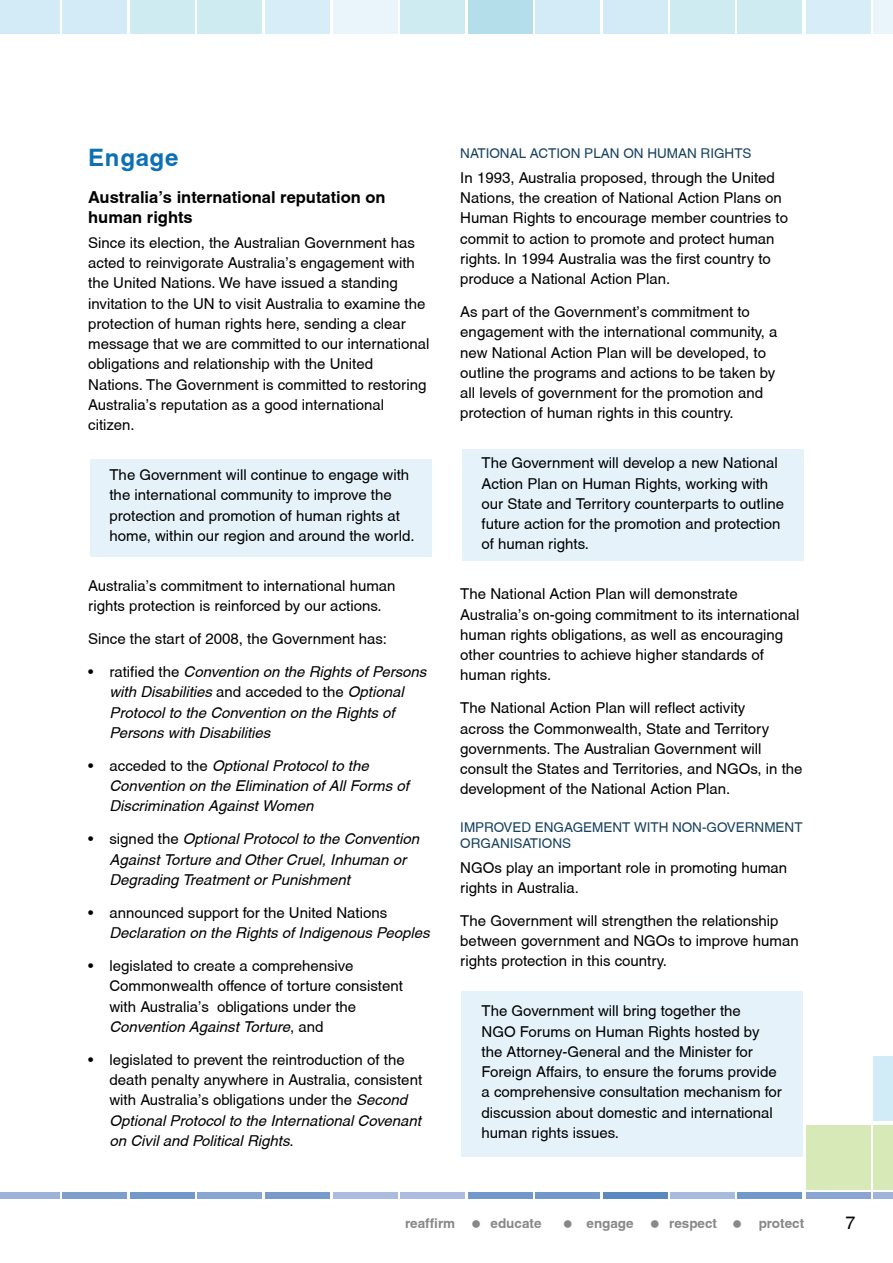
<style>
.page{position:relative;width:893px;height:1263px;background:#fff}
.page>*{position:absolute;margin:0;border:0;box-sizing:border-box;transform-origin:0 0}
.t1{font:700 24px "Helvetica";letter-spacing:.03em;color:#0c71b4}
.t2{font:18px "Helvetica";color:#000}
.t3{font:700 16.5px/20.2px "Helvetica";color:#000}
.t4{font:15px/20.2px "Helvetica";color:#000}
.t5{font:italic 15px/20.2px "Helvetica";color:#000}
.t6{font:13.5px "Helvetica";color:#17415f}
.t7{font:700 13.5px "Helvetica";color:#87888a}
.t8{font:13.5px "Helvetica";letter-spacing:.085em;color:#17415f}
.s1{font-style:normal}
.s2{font-style:italic}
</style>
<div class="page">
<div style="left:806px;top:1192px;width:64px;height:7px;background:#89a5d2"></div>
<div style="left:873px;top:1192px;width:20px;height:7px;background:#9fb4d9"></div>
<div style="left:400px;top:1192px;width:65px;height:7px;background:#abbcde"></div>
<div style="left:468px;top:1192px;width:64px;height:7px;background:#7297ca"></div>
<div style="left:535px;top:1192px;width:65px;height:7px;background:#7297ca"></div>
<div style="left:603px;top:1192px;width:64px;height:7px;background:#5a89c2"></div>
<div style="left:670px;top:1192px;width:65px;height:7px;background:#a9bbdd"></div>
<div style="left:738px;top:1192px;width:64px;height:7px;background:#7297ca"></div>
<div style="left:265px;top:1192px;width:65px;height:7px;background:#799bcc"></div>
<div style="left:333px;top:1192px;width:65px;height:7px;background:#abbcde"></div>
<div style="left:0;top:1192px;width:60px;height:7px;background:#9db2d8"></div>
<div style="left:62px;top:1192px;width:65px;height:7px;background:#7e9ece"></div>
<div style="left:130px;top:1192px;width:65px;height:7px;background:#7297ca"></div>
<div style="left:197px;top:1192px;width:65px;height:7px;background:#89a5d2"></div>
<div style="left:806px;top:0;width:64px;height:34px;background:#d7edf8"></div>
<div style="left:873px;top:0;width:20px;height:34px;background:#eaf4fb"></div>
<div style="left:400px;top:0;width:65px;height:34px;background:#cdebf0"></div>
<div style="left:468px;top:0;width:64px;height:34px;background:#b3deea"></div>
<div style="left:535px;top:0;width:65px;height:34px;background:#d2ebf7"></div>
<div style="left:603px;top:0;width:64px;height:34px;background:#d2ebf7"></div>
<div style="left:670px;top:0;width:65px;height:34px;background:#cdebf0"></div>
<div style="left:738px;top:0;width:64px;height:34px;background:#cdebf0"></div>
<div style="left:265px;top:0;width:65px;height:34px;background:#d7edf8"></div>
<div style="left:333px;top:0;width:65px;height:34px;background:#eaf4fb"></div>
<div style="left:0;top:0;width:60px;height:34px;background:#d2ebf7"></div>
<div style="left:62px;top:0;width:65px;height:34px;background:#d2ebf7"></div>
<div style="left:130px;top:0;width:65px;height:34px;background:#cdebf0"></div>
<div style="left:197px;top:0;width:65px;height:34px;background:#cdebf0"></div>
<div style="left:806px;top:1125px;width:64px;height:64px;background:#d8e9b8"></div>
<div style="left:873px;top:1125px;width:20px;height:64px;background:#d8e9b8"></div>
<div style="left:873px;top:1056px;width:20px;height:65px;background:#d1ebf7"></div>
<div style="left:462px;top:991px;width:341px;height:166px;background:#e5f2fa"></div>
<div style="left:462px;top:449px;width:341px;height:112px;background:#e5f2fa"></div>
<div style="left:90px;top:459px;width:342px;height:97px;background:#e5f2fa"></div>
<h1 class="t1" style="left:88px;top:143px;width:92px">Engage</h1>
<p class="t3" style="left:88px;top:187px;width:299px">Australia’s international reputation on human rights</p>
<p class="t4" style="left:88px;top:232px;width:343px">Since its election, the Australian Government has acted to reinvigorate Australia’s engagement with the United Nations. We have issued a standing invitation to the UN to visit Australia to examine the protection of human rights here, sending a clear message that we are committed to our international obligations and relationship with the United Nations. The Government is committed to restoring Australia’s reputation as a good international citizen.</p>
<p class="t4" style="left:109px;top:465px;width:306px">The Government will continue to engage with the international community to improve the protection and promotion of human rights at home, within our region and around the world.</p>
<p class="t4" style="left:88px;top:575px;width:309px">Australia’s commitment to international human rights protection is reinforced by our actions.</p>
<p class="t4" style="left:88px;top:629px;width:300px">Since the start of 2008, the Government has:</p>
<p class="t5" style="left:109px;top:662px;width:318px;text-indent:-21px"><span class="s1">• ratified the</span> Convention on the Rights of Persons with Disabilities <span class="s1">and acceded to the</span> Optional Protocol to the Convention on the Rights of Persons with Disabilities</p>
<p class="t5" style="left:109px;top:755px;width:301px;text-indent:-21px"><span class="s1">• acceded to the</span> Optional Protocol to the<br>Convention on the Elimination of All Forms of<br>Discrimination Against Women</p>
<p class="t5" style="left:109px;top:829px;width:311px;text-indent:-21px"><span class="s1">• signed the</span> Optional Protocol to the Convention<br>Against Torture and Other Cruel, Inhuman or<br>Degrading Treatment or Punishment</p>
<p class="t4" style="left:88px;top:902px;width:301px">• announced support for the United Nations</p>
<p class="t5" style="left:109px;top:923px;width:322px">Declaration on the Rights of Indigenous Peoples</p>
<p class="t4" style="left:109px;top:956px;width:295px;text-indent:-21px">• legislated to create a comprehensive Commonwealth offence of torture consistent with Australia’s obligations under the <span class="s2">Convention Against Torture</span>, and</p>
<p class="t4" style="left:109px;top:1049px;width:314px;text-indent:-21px">• legislated to prevent the reintroduction of the death penalty anywhere in Australia, consistent with Australia’s obligations under the <span class="s2">Second Optional Protocol to the International Covenant on Civil and Political Rights</span>.</p>
<p class="t6" style="left:460px;top:146px;width:49px">National</p>
<p class="t6" style="left:530px;top:146px;width:73px">Action Plan</p>
<p class="t6" style="left:623px;top:146px;width:45px">on Human</p>
<p class="t6" style="left:701px;top:146px;width:19px">Rights</p>
<p class="t4" style="left:460px;top:167px;width:329px">In 1993, Australia proposed, through the United Nations, the creation of National Action Plans on Human Rights to encourage member countries to commit to action to promote and protect human rights. In 1994 Australia was the first country to produce a National Action Plan.</p>
<p class="t4" style="left:460px;top:302px;width:319px">As part of the Government’s commitment to engagement with the international community, a new National Action Plan will be developed, to outline the programs and actions to be taken by all levels of government for the promotion and protection of human rights in this country.</p>
<p class="t4" style="left:482px;top:453px;width:304px">The Government will develop a new National Action Plan on Human Rights, working with our State and Territory counterparts to outline future action for the promotion and protection of human rights.</p>
<p class="t4" style="left:460px;top:584px;width:341px">The National Action Plan will demonstrate Australia’s on-going commitment to its international human rights obligations, as well as encouraging other countries to achieve higher standards of human rights.</p>
<p class="t4" style="left:460px;top:698px;width:344px">The National Action Plan will reflect activity<br>across the Commonwealth, State and Territory governments. The Australian Government will consult the States and Territories, and NGOs, in the development of the National Action Plan.</p>
<p class="t6" style="left:460px;top:819px;width:15px">Impr</p>
<p class="t6" style="left:494px;top:819px;width:61px">oved engag</p>
<p class="t6" style="left:583px;top:819px;width:72px">ement with</p>
<p class="t8" style="left:672px;top:819px;width:84px">non-governm</p>
<p class="t6" style="left:776px;top:819px;width:19px">ent</p>
<p class="t6" style="left:460px;top:835px;width:20px">organisati</p>
<p class="t6" style="left:542px;top:835px;width:21px">ons</p>
<p class="t4" style="left:460px;top:857px;width:328px">NGOs play an important role in promoting human rights in Australia.</p>
<p class="t4" style="left:460px;top:910px;width:340px">The Government will strengthen the relationship between government and NGOs to improve human rights protection in this country.</p>
<p class="t4" style="left:482px;top:1001px;width:302px">The Government will bring together the<br>NGO Forums on Human Rights hosted by the Attorney-General and the Minister for Foreign Affairs, to ensure the forums provide a comprehensive consultation mechanism for discussion about domestic and international human rights issues.</p>
<p class="t7" style="left:405px;top:1215px;width:52px">reaffirm</p>
<p class="t7" style="left:491px;top:1215px;width:53px">educate</p>
<p class="t7" style="left:587px;top:1215px;width:49px">engage</p>
<p class="t7" style="left:669px;top:1215px;width:50px">respect</p>
<p class="t7" style="left:759px;top:1215px;width:47px">protect</p>
<p class="t2" style="left:845px;top:1212px;width:12px">7</p>
</div>
